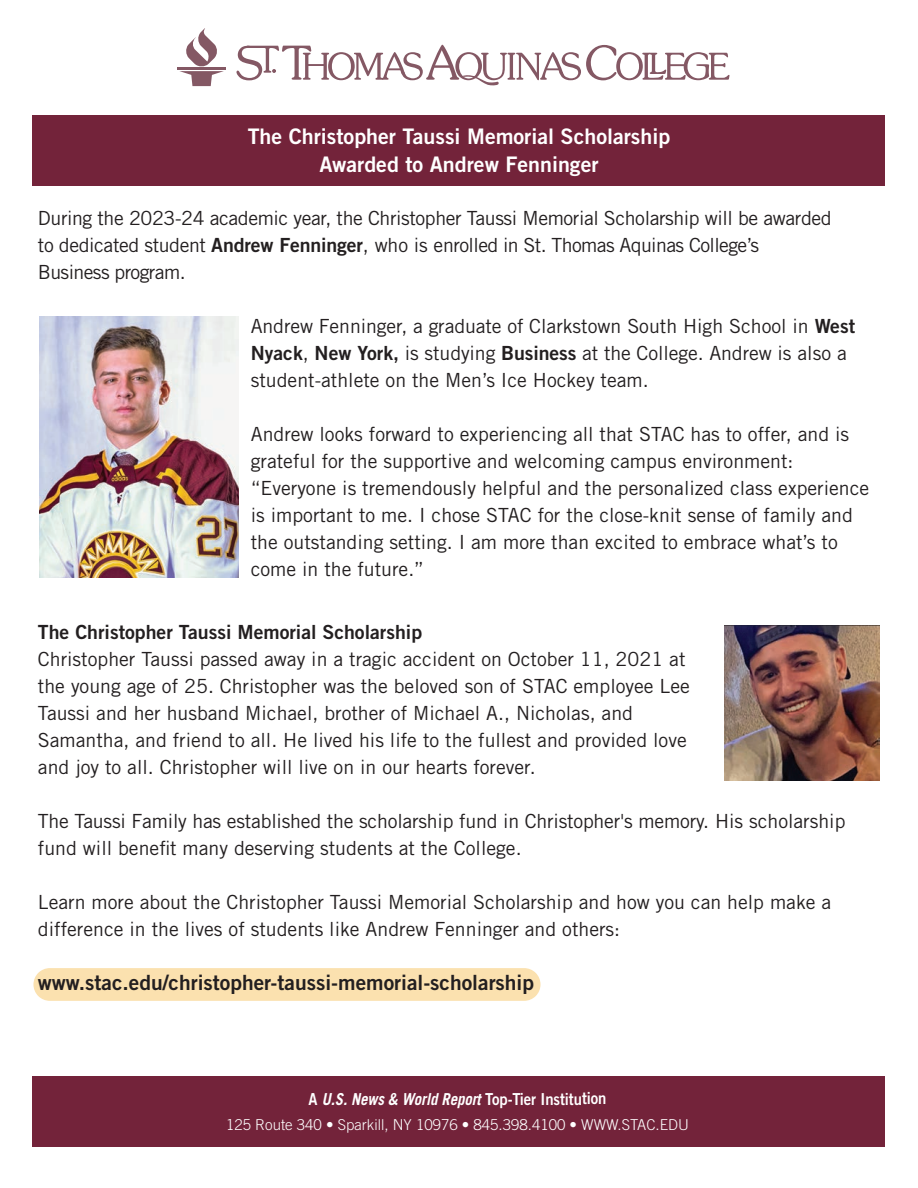
<style>
.page{position:relative;width:918px;height:1188px;background:#fff}
.page>*{position:absolute;margin:0;border:0;box-sizing:border-box;transform-origin:0 0}
.t1{font:21.45px/27.3px "Trade Gothic LT Std Bd 2";color:#fff;text-align:center}
.t2{font:21px "Trade Gothic LT Std Bd 2";color:#231f20}
.t3{font:19.5px/27px "Trade Gothic LT Std";color:#231f20}
.t4{font:19.5px/27px "Trade Gothic LT Std";letter-spacing:-.02em;color:#231f20}
.t5{font:19.5px "Trade Gothic LT Std Bd 2";color:#231f20}
.t6{font:16.5px "Trade Gothic LT Std Bd 2";letter-spacing:-.005em;color:#fff;scale:.9 1}
.t7{font:300 15px "Trade Gothic LT Std";color:#fff}
.s1{font-family:"Trade Gothic LT Std Bd 2"}
.s2{font-family:"Trade Gothic LT Std";font-weight:700;font-style:italic}
</style>
<div class="page">
<div style="left:33px;top:968px;width:508px;height:33px;background:#fbe1af"></div>
<div style="left:33px;top:115px;width:852px;height:70px;background:#73233a"></div>
<svg style="left:179px;top:28px;width:45px;height:58px"></svg>
<hr style="left:177px;top:68px;width:49px;height:2px;background:#845864">
<svg style="left:236px;top:45px;width:493px;height:41px"></svg>
<div style="left:33px;top:1077px;width:852px;height:70px;background:#73233a"></div>
<img style="left:39px;top:316px;width:200px;height:262px">
<img style="left:724px;top:626px;width:156px;height:154px">
<p class="t1" style="left:248px;top:125px;width:424px">The Christopher Taussi Memorial Scholarship<br>Awarded to Andrew Fenninger</p>
<p class="t4" style="left:38px;top:206px;width:795px">During the 2023-24 academic year, the Christopher Taussi Memorial Scholarship will be awarded to dedicated student <span class="s1">Andrew Fenninger</span>, who is enrolled in St. Thomas Aquinas College’s<br>Business program.</p>
<p class="t3" style="left:251px;top:314px;width:606px">Andrew Fenninger, a graduate of Clarkstown South High School in <span class="s1">West<br>Nyack</span>, <span class="s1">New York,</span> is studying <span class="s1">Business</span> at the College. Andrew is also a student-athlete on the Men’s Ice Hockey team.</p>
<p class="t3" style="left:251px;top:422px;width:620px">Andrew looks forward to experiencing all that STAC has to offer, and is grateful for the supportive and welcoming campus environment: “Everyone is tremendously helpful and the personalized class experience is important to me. I chose STAC for the close-knit sense of family and the outstanding setting. I am more than excited to embrace what’s to come in the future.”</p>
<p class="t5" style="left:38px;top:625px;width:386px">The Christopher Taussi Memorial Scholarship</p>
<p class="t3" style="left:38px;top:647px;width:654px">Christopher Taussi passed away in a tragic accident on October 11, 2021 at the young age of 25. Christopher was the beloved son of STAC employee Lee Taussi and her husband Michael, brother of Michael A., Nicholas, and Samantha, and friend to all. He lived his life to the fullest and provided love and joy to all. Christopher will live on in our hearts forever.</p>
<p class="t3" style="left:38px;top:809px;width:809px">The Taussi Family has established the scholarship fund in Christopher's memory. His scholarship fund will benefit many deserving students at the College.</p>
<p class="t3" style="left:38px;top:890px;width:795px">Learn more about the Christopher Taussi Memorial Scholarship and how you can help make a difference in the lives of students like Andrew Fenninger and others:</p>
<p class="t2" style="left:38px;top:975px;width:498px">www.stac.edu/christopher-taussi-memorial-scholarship</p>
<p class="t6" style="left:308px;top:1093px;width:333px">A <span class="s2">U.S. News &amp; World Report</span> Top-Tier Institution</p>
<p class="t7" style="left:226px;top:1116px;width:465px">125 Route 340 • Sparkill, NY 10976 • 845.398.4100 • WWW.STAC.EDU</p>
</div>
